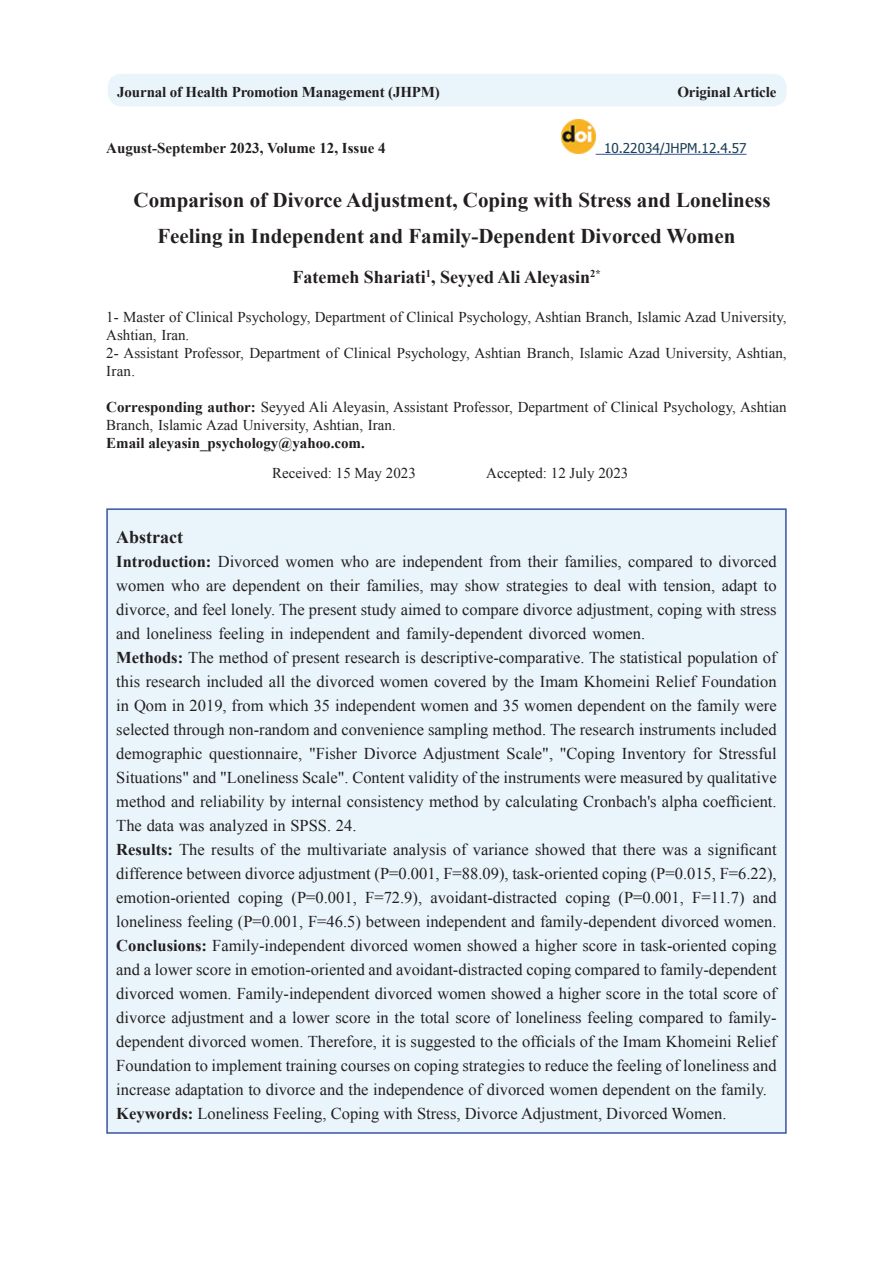
<style>
.page{position:relative;width:893px;height:1263px;background:#fff}
.page>*{position:absolute;margin:0;border:0;box-sizing:border-box;transform-origin:0 0}
.t1{font:700 21px/36px "Times New Roman";color:#231f20;text-align:center}
.t2{font:700 18px "Times New Roman";color:#231f20}
.t3{font:16.5px/24px "Times New Roman";color:#231f20}
.t4{font:15px/18px "Times New Roman";color:#231f20}
.t5{font:700 15px "Times New Roman";color:#231f20}
.t6{font:13.5px "Tahoma";color:#184056}
.t7{font:700 10.5px "Times New Roman";color:#231f20}
.s1{font-weight:700}
</style>
<div class="page">
<hr style="left:596px;top:154px;width:150px;height:1px;background:#3853a3">
<img style="left:562px;top:119px;width:34px;height:34px">
<div style="left:107px;top:509px;width:679px;height:624px;background:#eaf5fb"></div>
<div style="left:108px;top:74px;width:679px;height:32px;background:#eaf5fb;border-radius:14px"></div>
<p class="t5" style="left:117px;top:82px;width:324px">Journal of Health Promotion Management (JHPM)</p>
<p class="t5" style="left:677px;top:82px;width:100px">Original Article</p>
<p class="t6" style="left:604px;top:139px;width:144px">10.22034/JHPM.12.4.57</p>
<p class="t5" style="left:106px;top:138px;width:281px">August-September 2023, Volume 12, Issue 4</p>
<p class="t1" style="left:134px;top:182px;width:638px">Comparison of Divorce Adjustment, Coping with Stress and Loneliness<br>Feeling in Independent and Family-Dependent Divorced Women</p>
<p class="t7" style="left:426px;top:266px;width:7px">1</p>
<p class="t2" style="left:292px;top:264px;width:299px">Fatemeh Shariati , Seyyed Ali Aleyasin</p>
<p class="t7" style="left:590px;top:266px;width:12px">*2</p>
<p class="t4" style="left:106px;top:308px;width:682px">1- Master of Clinical Psychology, Department of Clinical Psychology, Ashtian Branch, Islamic Azad University, Ashtian, Iran.<br>2- Assistant Professor, Department of Clinical Psychology, Ashtian Branch, Islamic Azad University, Ashtian, Iran.</p>
<p class="t4" style="left:106px;top:398px;width:682px"><span class="s1">Corresponding author:</span> Seyyed Ali Aleyasin, Assistant Professor, Department of Clinical Psychology, Ashtian<br>Branch, Islamic Azad University, Ashtian, Iran.</p>
<p class="t5" style="left:106px;top:433px;width:260px">Email aleyasin_psychology@yahoo.com.</p>
<p class="t4" style="left:486px;top:464px;width:144px">Accepted: 12 July 2023</p>
<p class="t4" style="left:272px;top:464px;width:145px">Received: 15 May 2023</p>
<p class="t2" style="left:116px;top:524px;width:68px">Abstract</p>
<p class="t3" style="left:116px;top:549px;width:662px"><span class="s1">Introduction:</span> Divorced women who are independent from their families, compared to divorced</p>
<p class="t3" style="left:116px;top:573px;width:662px">women who are dependent on their families, may show strategies to deal with tension, adapt to</p>
<p class="t3" style="left:116px;top:597px;width:662px">divorce, and feel lonely. The present study aimed to compare divorce adjustment, coping with stress</p>
<p class="t3" style="left:116px;top:621px;width:530px">and loneliness feeling in independent and family-dependent divorced women.</p>
<p class="t3" style="left:116px;top:645px;width:662px"><span class="s1">Methods:</span> The method of present research is descriptive-comparative. The statistical population of</p>
<p class="t3" style="left:116px;top:669px;width:662px">this research included all the divorced women covered by the Imam Khomeini Relief Foundation</p>
<p class="t3" style="left:116px;top:693px;width:662px">in Qom in 2019, from which 35 independent women and 35 women dependent on the family were</p>
<p class="t3" style="left:116px;top:717px;width:662px">selected through non-random and convenience sampling method. The research instruments included</p>
<p class="t3" style="left:116px;top:741px;width:662px">demographic questionnaire, "Fisher Divorce Adjustment Scale ," "Coping Inventory for Stressful</p>
<p class="t3" style="left:116px;top:765px;width:662px">Situations" and "Loneliness Scale ." Content validity of the instruments were measured by qualitative</p>
<p class="t3" style="left:116px;top:789px;width:662px">method and reliability by internal consistency method by calculating Cronbach s' alpha coefficient.</p>
<p class="t3" style="left:116px;top:813px;width:242px">The data was analyzed in SPSS. 24.</p>
<p class="t3" style="left:116px;top:837px;width:662px"><span class="s1">Results:</span> The results of the multivariate analysis of variance showed that there was a significant</p>
<p class="t3" style="left:116px;top:861px;width:662px">difference between divorce adjustment =P( 0.001, =F 88.09 ,) task-oriented coping =P( 0.015, =F 6.22 ,(</p>
<p class="t3" style="left:753px;top:885px;width:25px">and</p>
<p class="t3" style="left:116px;top:885px;width:662px">emotion-oriented<br>loneliness feeling ( =P 0.001, =F 46.5) between independent and family-dependent divorced women.<br><span class="s1">Conclusions:</span> Family-independent divorced women showed a higher score in task-oriented coping and a lower score in emotion-oriented and avoidant-distracted coping compared to family-dependent divorced women. Family-independent divorced women showed a higher score in the total score of</p>
<p class="t3" style="left:116px;top:1029px;width:662px">dependent divorced women. Therefore isit, suggested to the officials of the Imam Khomeini Relief</p>
<p class="t3" style="left:238px;top:885px;width:46px">coping</p>
<p class="t3" style="left:292px;top:885px;width:67px">( =P 0.001,</p>
<p class="t3" style="left:365px;top:885px;width:58px">=F 72.9 ,)</p>
<p class="t3" style="left:431px;top:885px;width:128px">avoidant-distracted</p>
<p class="t3" style="left:565px;top:885px;width:46px">coping</p>
<p class="t3" style="left:619px;top:885px;width:67px">( =P 0.001,</p>
<p class="t3" style="left:692px;top:885px;width:54px">=F 11.7)</p>
<p class="t3" style="left:116px;top:1005px;width:662px">divorce adjustment and a lower score in the total score of loneliness feeling compared to family-</p>
<p class="t3" style="left:116px;top:1053px;width:662px">Foundation to implement training courses on coping strategies to reduce the feeling of loneliness and increase adaptation to divorce and the independence of divorced women dependent on the family.<br><span class="s1">Keywords:</span> Loneliness Feeling, Coping with Stress, Divorce Adjustment, Divorced Women.</p>
</div>
